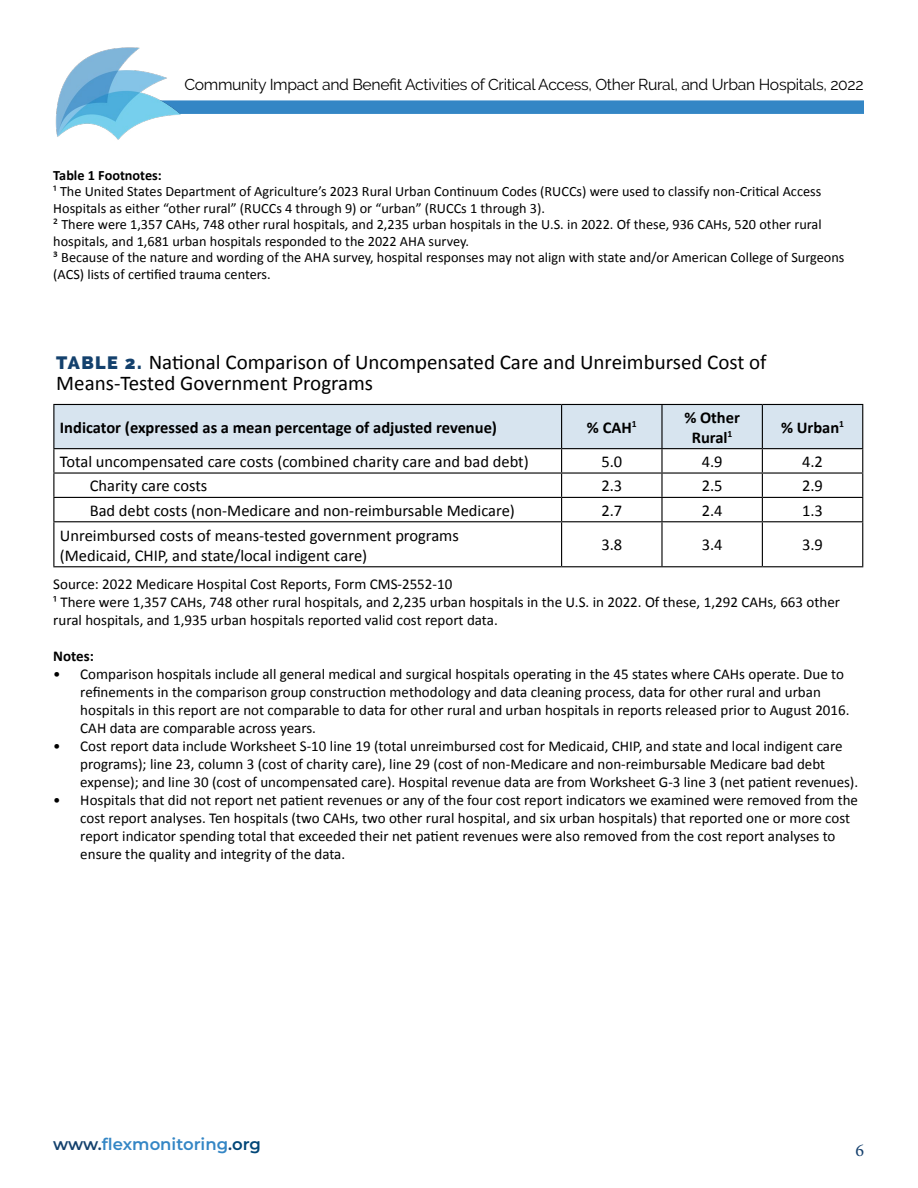
<style>
.page{position:relative;width:918px;height:1188px;background:#fff}
.page>*{position:absolute;margin:0;border:0;box-sizing:border-box;transform-origin:0 0}
.t1{font:21px/21px "Calibri";color:#000}
.t2{font:18px "Minion Pro";color:#15406d}
.t3{font:16.5px/19.8px "Calibri";color:#000}
.t4{font:700 16.5px/19.8px "Calibri";color:#000;text-align:center}
.t5{font:600 16.5px "Montserrat";color:#3486c5}
.t6{font:15.75px "Raleway";letter-spacing:-.02em;color:#000}
.t7{font:15px/18px "Calibri";color:#000}
.t8{font:700 15px "Calibri";color:#000}
.t9{font:14.25px/16.5px "Calibri";color:#000}
.t10{font:700 14.25px "Calibri";color:#000}
.s1{font-family:"Raleway";font-weight:800;font-size:18px;color:#14416d}
.s2{color:#14416d}
.s3{color:#004677}
</style>
<div class="page">
<div style="left:88px;top:100px;width:776px;height:14px;background:#3486c5"></div>
<img style="left:55px;top:47px;width:127px;height:93px">
<hr style="left:53px;top:521px;width:509px;height:1px;background:#000">
<hr style="left:562px;top:521px;width:100px;height:1px;background:#000">
<hr style="left:662px;top:521px;width:100px;height:1px;background:#000">
<hr style="left:762px;top:521px;width:101px;height:1px;background:#000">
<hr style="left:53px;top:566px;width:509px;height:1px;background:#000">
<hr style="left:562px;top:566px;width:100px;height:1px;background:#000">
<hr style="left:662px;top:566px;width:100px;height:1px;background:#000">
<hr style="left:762px;top:566px;width:101px;height:1px;background:#000">
<hr style="left:53px;top:522px;width:1px;height:44px;background:#000">
<svg style="left:53px;top:404px;width:810px;height:117px"></svg>
<hr style="left:561px;top:522px;width:1px;height:44px;background:#000">
<hr style="left:661px;top:522px;width:2px;height:44px;background:#000">
<hr style="left:762px;top:522px;width:1px;height:44px;background:#000">
<hr style="left:862px;top:522px;width:1px;height:44px;background:#000">
<p class="t6" style="left:184px;top:76px;width:681px">Community Impact and Benefit Activities of Critical Access, Other Rural, and Urban Hospitals, 2022</p>
<p class="t10" style="left:53px;top:166px;width:110px">Table 1 Footnotes:</p>
<p class="t9" style="left:53px;top:183px;width:793px">¹ The United States Department of Agriculture’s 2023 Rural Urban Continuum Codes (RUCCs) were used to classify non-Critical Access Hospitals as either “other rural” (RUCCs 4 through 9) or “urban” (RUCCs 1 through 3).<br>² There were 1,357 CAHs, 748 other rural hospitals, and 2,235 urban hospitals in the U.S. in 2022. Of these, 936 CAHs, 520 other rural hospitals, and 1,681 urban hospitals responded to the 2022 AHA survey.<br>³ Because of the nature and wording of the AHA survey, hospital responses may not align with state and/or American College of Surgeons (ACS) lists of certified trauma centers.</p>
<h1 class="t1" style="left:56px;top:352px;width:712px"><span class="s1">TABLE 2.</span> National Comparison of Uncompensated Care and Unreimbursed Cost of<br>Means-Tested Government Programs</h1>
<p class="t4" style="left:60px;top:417px;width:439px">Indicator (expressed as a mean percentage of adjusted revenue)</p>
<p class="t4" style="left:587px;top:417px;width:51px">% CAH<sup>1</sup></p>
<p class="t4" style="left:684px;top:407px;width:57px">% Other<br>Rural<sup>1</sup></p>
<p class="t4" style="left:781px;top:417px;width:65px">% Urban<sup>1</sup></p>
<p class="t3" style="left:60px;top:452px;width:470px">Total uncompensated care costs (combined charity care and bad debt)</p>
<p class="t3" style="left:601px;top:452px;width:22px">5.0</p>
<p class="t3" style="left:702px;top:452px;width:22px">4.9</p>
<p class="t3" style="left:802px;top:452px;width:22px">4.2</p>
<p class="t3" style="left:90px;top:476px;width:119px">Charity care costs</p>
<p class="t3" style="left:601px;top:476px;width:22px">2.3</p>
<p class="t3" style="left:702px;top:476px;width:22px">2.5</p>
<p class="t3" style="left:802px;top:476px;width:22px">2.9</p>
<p class="t3" style="left:90px;top:500px;width:427px">Bad debt costs (non-Medicare and non-reimbursable Medicare)</p>
<p class="t3" style="left:601px;top:500px;width:22px">2.7</p>
<p class="t3" style="left:702px;top:500px;width:22px">2.4</p>
<p class="t3" style="left:802px;top:500px;width:22px">1.3</p>
<p class="t3" style="left:60px;top:526px;width:401px">Unreimbursed costs of means-tested government programs (Medicaid, CHIP, and state/local indigent care)</p>
<p class="t3" style="left:601px;top:535px;width:22px">3.8</p>
<p class="t3" style="left:702px;top:535px;width:22px">3.4</p>
<p class="t3" style="left:802px;top:535px;width:22px">3.9</p>
<p class="t7" style="left:53px;top:575px;width:788px">Source: 2022 Medicare Hospital Cost Reports, Form CMS-2552-10<br>¹ There were 1,357 CAHs, 748 other rural hospitals, and 2,235 urban hospitals in the U.S. in 2022. Of these, 1,292 CAHs, 663 other rural hospitals, and 1,935 urban hospitals reported valid cost report data.</p>
<p class="t8" style="left:53px;top:646px;width:42px">Notes:</p>
<p class="t7" style="left:80px;top:665px;width:771px;text-indent:-27px">• Comparison hospitals include all general medical and surgical hospitals operating in the 45 states where CAHs operate. Due to refinements in the comparison group construction methodology and data cleaning process, data for other rural and urban hospitals in this report are not comparable to data for other rural and urban hospitals in reports released prior to August 2016.<br>CAH data are comparable across years.</p>
<p class="t7" style="left:80px;top:737px;width:779px;text-indent:-27px">• Cost report data include Worksheet S-10 line 19 (total unreimbursed cost for Medicaid, CHIP, and state and local indigent care programs); line 23, column 3 (cost of charity care), line 29 (cost of non-Medicare and non-reimbursable Medicare bad debt expense); and line 30 (cost of uncompensated care). Hospital revenue data are from Worksheet G-3 line 3 (net patient revenues).</p>
<p class="t7" style="left:80px;top:791px;width:779px;text-indent:-27px">• Hospitals that did not report net patient revenues or any of the four cost report indicators we examined were removed from the cost report analyses. Ten hospitals (two CAHs, two other rural hospital, and six urban hospitals) that reported one or more cost report indicator spending total that exceeded their net patient revenues were also removed from the cost report analyses to ensure the quality and integrity of the data.</p>
<p class="t5" style="left:53px;top:1132px;width:209px"><span class="s2">www.</span>flexmonitoring<span class="s2">.</span><span class="s3">org</span></p>
<p class="t2" style="left:855px;top:1139px;width:10px">6</p>
</div>
